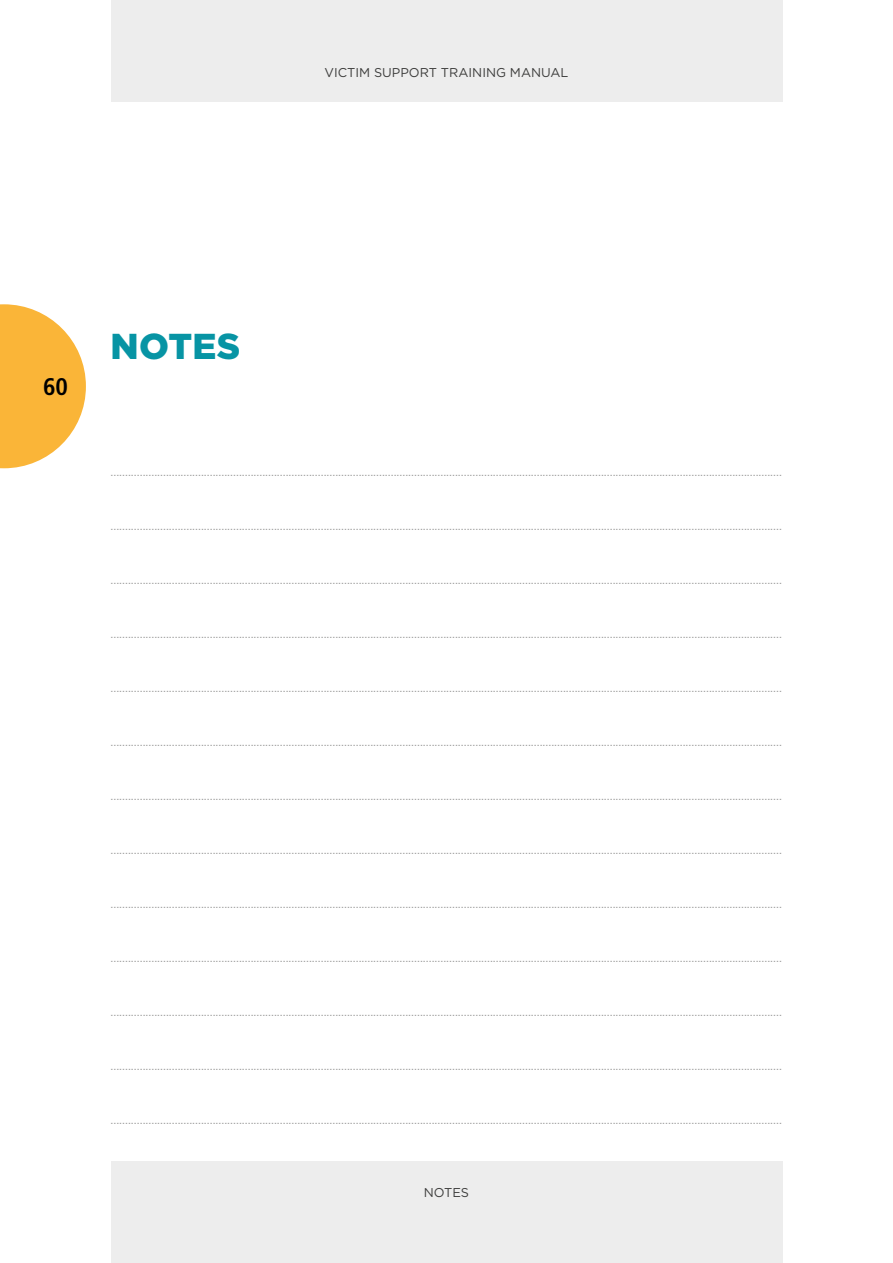
<style>
.page{position:relative;width:893px;height:1263px;background:#fff}
.page>*{position:absolute;margin:0;border:0;box-sizing:border-box;transform-origin:0 0}
.t1{font:900 36px "Gotham";letter-spacing:.01em;color:#0794a4}
.t2{font:700 condensed 24px "Frutiger LT Std";color:#000}
.t3{font:12.75px "Gotham";color:#3c3c3b}
.t4{font:10.5px "Frutiger LT Std";color:#9d9d9c}
</style>
<div class="page">
<div style="left:111px;top:1161px;width:671px;height:102px;background:#ededed"></div>
<svg style="left:0;top:304px;width:86px;height:164px"></svg>
<div style="left:111px;top:0;width:671px;height:102px;background:#ededed"></div>
<p class="t3" style="left:324px;top:64px;width:245px">VICTIM SUPPORT TRAINING MANUAL</p>
<h2 class="t2" style="left:43px;top:373px;width:26px">60</h2>
<h1 class="t1" style="left:111px;top:321px;width:131px">NOTES</h1>
<p class="t4" style="left:111px;top:466px;width:673px">......................................................................................................................................................................................................................................</p>
<p class="t4" style="left:111px;top:520px;width:673px">......................................................................................................................................................................................................................................</p>
<p class="t4" style="left:111px;top:574px;width:673px">......................................................................................................................................................................................................................................</p>
<p class="t4" style="left:111px;top:628px;width:673px">......................................................................................................................................................................................................................................</p>
<p class="t4" style="left:111px;top:682px;width:673px">......................................................................................................................................................................................................................................</p>
<p class="t4" style="left:111px;top:736px;width:673px">......................................................................................................................................................................................................................................</p>
<p class="t4" style="left:111px;top:790px;width:673px">......................................................................................................................................................................................................................................</p>
<p class="t4" style="left:111px;top:844px;width:673px">......................................................................................................................................................................................................................................</p>
<p class="t4" style="left:111px;top:898px;width:673px">......................................................................................................................................................................................................................................</p>
<p class="t4" style="left:111px;top:952px;width:673px">......................................................................................................................................................................................................................................</p>
<p class="t4" style="left:111px;top:1006px;width:673px">......................................................................................................................................................................................................................................</p>
<p class="t4" style="left:111px;top:1060px;width:673px">......................................................................................................................................................................................................................................</p>
<p class="t4" style="left:111px;top:1114px;width:673px">......................................................................................................................................................................................................................................</p>
<p class="t3" style="left:424px;top:1184px;width:47px">NOTES</p>
</div>
